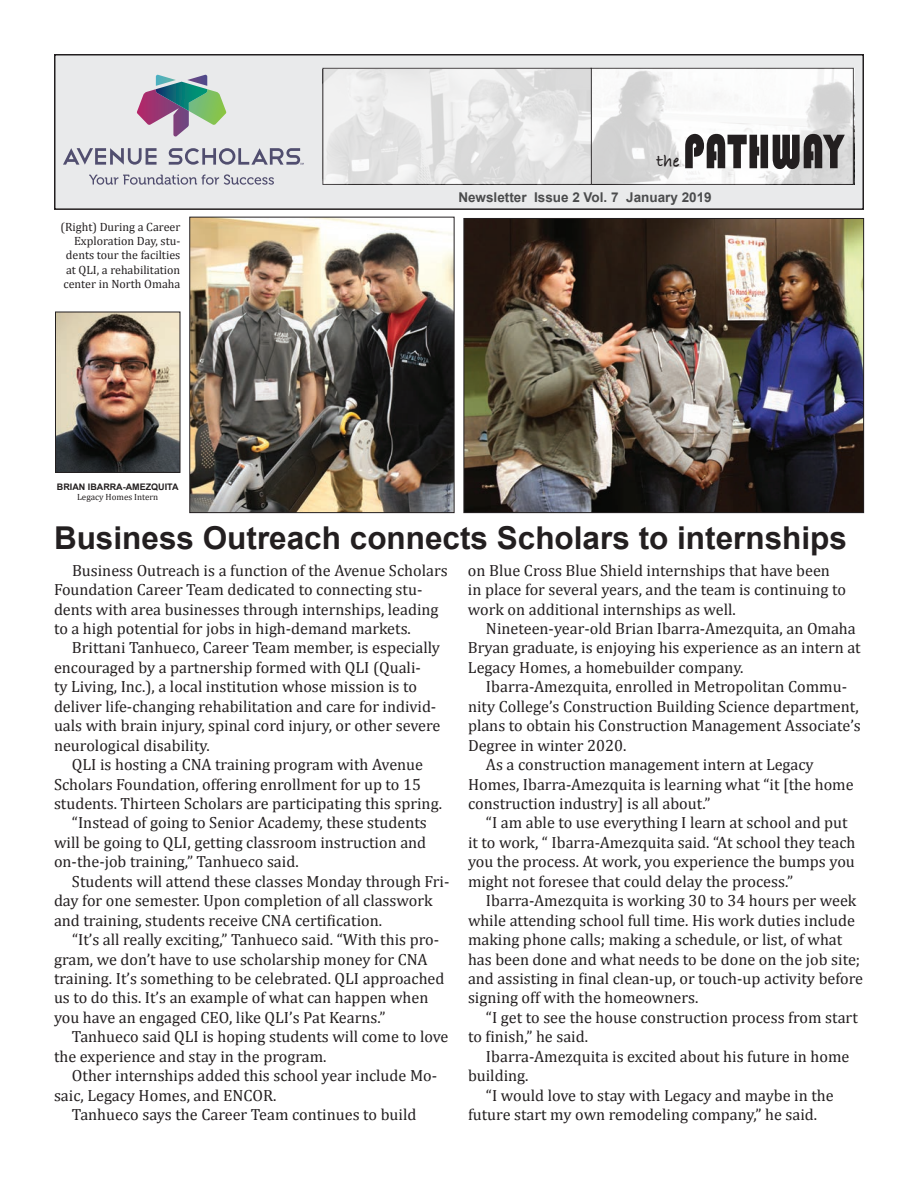
<style>
.page{position:relative;width:918px;height:1188px;background:#fff}
.page>*{position:absolute;margin:0;border:0;box-sizing:border-box;transform-origin:0 0}
.t1{font:700 31.5px "Arial";color:#231f20}
.t2{font:700 18px "Bradley Hand ITCTT";color:#231f20}
.t3{font:16.2px/19.5px "Cambria";color:#231f20}
.t4{font:700 13.5px "Arial";color:#4b4c4d}
.t5{font:12px/14.4px "Cambria";color:#231f20;text-align:right}
.t6{font:700 9px "Arial";color:#231f20}
.t7{font:9px "Cambria";color:#231f20}
</style>
<div class="page">
<div style="left:55px;top:55px;width:808px;height:154px;background:#e9eaeb"></div>
<div style="left:54px;top:54px;width:810px;height:156px;border:2px solid #231f20"></div>
<svg style="left:593px;top:70px;width:259px;height:113px;fill:#f8f8f7"></svg>
<div style="left:591px;top:68px;width:263px;height:117px;border:1px solid #231f20"></div>
<svg style="left:685px;top:134px;width:160px;height:35px;background:#6f6d6d"></svg>
<svg style="left:324px;top:70px;width:266px;height:113px"></svg>
<div style="left:322px;top:68px;width:270px;height:117px;border:1px solid #231f20"></div>
<img style="left:463px;top:218px;width:401px;height:295px">
<img style="left:189px;top:216px;width:266px;height:297px">
<svg style="left:89px;top:174px;width:185px;height:11px"></svg>
<svg style="left:63px;top:148px;width:94px;height:17px"></svg>
<svg style="left:169px;top:148px;width:135px;height:17px"></svg>
<svg style="left:137px;top:75px;width:89px;height:62px"></svg>
<img style="left:57px;top:314px;width:121px;height:157px">
<div style="left:55px;top:312px;width:125px;height:161px;border:1px solid #231f20"></div>
<p class="t2" style="left:657px;top:147px;width:24px">the</p>
<p class="t5" style="left:61px;top:219px;width:121px">(Right) During a Career<br>Exploration Day, stu&shy;dents tour the facilties at QLI, a rehabilitation center in North Omaha</p>
<p class="t6" style="left:57px;top:480px;width:123px">BRIAN IBARRA-AMEZQUITA</p>
<p class="t7" style="left:77px;top:492px;width:83px">Legacy Homes Intern</p>
<p class="t4" style="left:458px;top:188px;width:255px">Newsletter Issue 2 Vol. 7 January 2019</p>
<h1 class="t1" style="left:54px;top:517px;width:794px">Business Outreach connects Scholars to internships</h1>
<p class="t3" style="left:54px;top:560px;width:395px;text-indent:18px">Business Outreach is a function of the Avenue Scholars Foundation Career Team dedicated to connecting stu&shy;dents with area businesses through internships, leading to a high potential for jobs in high-demand markets.</p>
<p class="t3" style="left:54px;top:638px;width:388px;text-indent:18px">Brittani Tanhueco, Career Team member, is especially encouraged by a partnership formed with QLI (Quali-<br>ty Living, Inc.), a local institution whose mission is to deliver life-changing rehabilitation and care for individ&shy;uals with brain injury, spinal cord injury, or other severe neurological disability.</p>
<p class="t3" style="left:72px;top:755px;width:353px">QLI is hosting a CNA training program with Avenue</p>
<p class="t3" style="left:54px;top:774px;width:369px">Scholars Foundation, offering enrollment for up to 15</p>
<p class="t3" style="left:54px;top:794px;width:390px">students. Thirteen Scholars are participating this spring.</p>
<p class="t3" style="left:72px;top:813px;width:356px">“Instead of going to Senior Academy, these students</p>
<p class="t3" style="left:54px;top:833px;width:374px">will be going to QLI, getting classroom instruction and</p>
<p class="t3" style="left:54px;top:852px;width:246px">on-the-job training,” Tanhueco said.</p>
<p class="t3" style="left:72px;top:871px;width:379px">Students will attend these classes Monday through Fri-</p>
<p class="t3" style="left:54px;top:891px;width:380px">day for one semester. Upon completion of all classwork</p>
<p class="t3" style="left:54px;top:910px;width:330px">and training, students receive CNA certification.</p>
<p class="t3" style="left:72px;top:930px;width:369px">“It’s all really exciting,” Tanhueco said. “With this pro-</p>
<p class="t3" style="left:54px;top:949px;width:375px">gram, we don’t have to use scholarship money for CNA</p>
<p class="t3" style="left:54px;top:969px;width:392px">training. It’s something to be celebrated. QLI approached</p>
<p class="t3" style="left:54px;top:988px;width:376px">us to do this. It’s an example of what can happen when</p>
<p class="t3" style="left:54px;top:1007px;width:333px">you have an engaged CEO, like QLI’s Pat Kearns.”</p>
<p class="t3" style="left:72px;top:1027px;width:378px">Tanhueco said QLI is hoping students will come to love</p>
<p class="t3" style="left:54px;top:1046px;width:274px">the experience and stay in the program.</p>
<p class="t3" style="left:72px;top:1066px;width:367px">Other internships added this school year include Mo-</p>
<p class="t3" style="left:54px;top:1085px;width:224px">saic, Legacy Homes, and ENCOR.</p>
<p class="t3" style="left:72px;top:1105px;width:346px">Tanhueco says the Career Team continues to build</p>
<p class="t3" style="left:468px;top:560px;width:379px">on Blue Cross Blue Shield internships that have been in place for several years, and the team is continuing to work on additional internships as well.</p>
<p class="t3" style="left:468px;top:619px;width:394px;text-indent:18px">Nineteen-year-old Brian Ibarra-Amezquita, an Omaha<br>Bryan graduate, is enjoying his experience as an intern at<br>Legacy Homes, a homebuilder company.</p>
<p class="t3" style="left:486px;top:677px;width:363px">Ibarra-Amezquita, enrolled in Metropolitan Commu-</p>
<p class="t3" style="left:468px;top:696px;width:392px">nity College’s Construction Building Science department,</p>
<p class="t3" style="left:468px;top:716px;width:394px">plans to obtain his Construction Management Associate’s</p>
<p class="t3" style="left:468px;top:735px;width:160px">Degree in winter 2020.</p>
<p class="t3" style="left:486px;top:755px;width:329px">As a construction management intern at Legacy</p>
<p class="t3" style="left:468px;top:774px;width:387px">Homes, Ibarra-Amezquita is learning what “it [the home</p>
<p class="t3" style="left:468px;top:794px;width:244px">construction industry] is all about.”</p>
<p class="t3" style="left:486px;top:813px;width:363px">“I am able to use everything I learn at school and put</p>
<p class="t3" style="left:468px;top:833px;width:389px">it to work, “ Ibarra-Amezquita said. “At school they teach</p>
<p class="t3" style="left:468px;top:852px;width:388px">you the process. At work, you experience the bumps you</p>
<p class="t3" style="left:468px;top:871px;width:327px">might not foresee that could delay the process.”</p>
<p class="t3" style="left:486px;top:891px;width:372px">Ibarra-Amezquita is working 30 to 34 hours per week</p>
<p class="t3" style="left:468px;top:910px;width:389px">while attending school full time. His work duties include</p>
<p class="t3" style="left:468px;top:930px;width:376px">making phone calls; making a schedule, or list, of what</p>
<p class="t3" style="left:468px;top:949px;width:394px">has been done and what needs to be done on the job site;</p>
<p class="t3" style="left:468px;top:969px;width:397px">and assisting in final clean-up, or touch-up activity before</p>
<p class="t3" style="left:468px;top:988px;width:232px">signing off with the homeowners.</p>
<p class="t3" style="left:486px;top:1007px;width:373px">“I get to see the house construction process from start</p>
<p class="t3" style="left:468px;top:1027px;width:122px">to finish,” he said.</p>
<p class="t3" style="left:486px;top:1046px;width:365px">Ibarra-Amezquita is excited about his future in home</p>
<p class="t3" style="left:468px;top:1066px;width:62px">building.</p>
<p class="t3" style="left:486px;top:1085px;width:349px">“I would love to stay with Legacy and maybe in the</p>
<p class="t3" style="left:468px;top:1105px;width:351px">future start my own remodeling company,” he said.</p>
</div>
